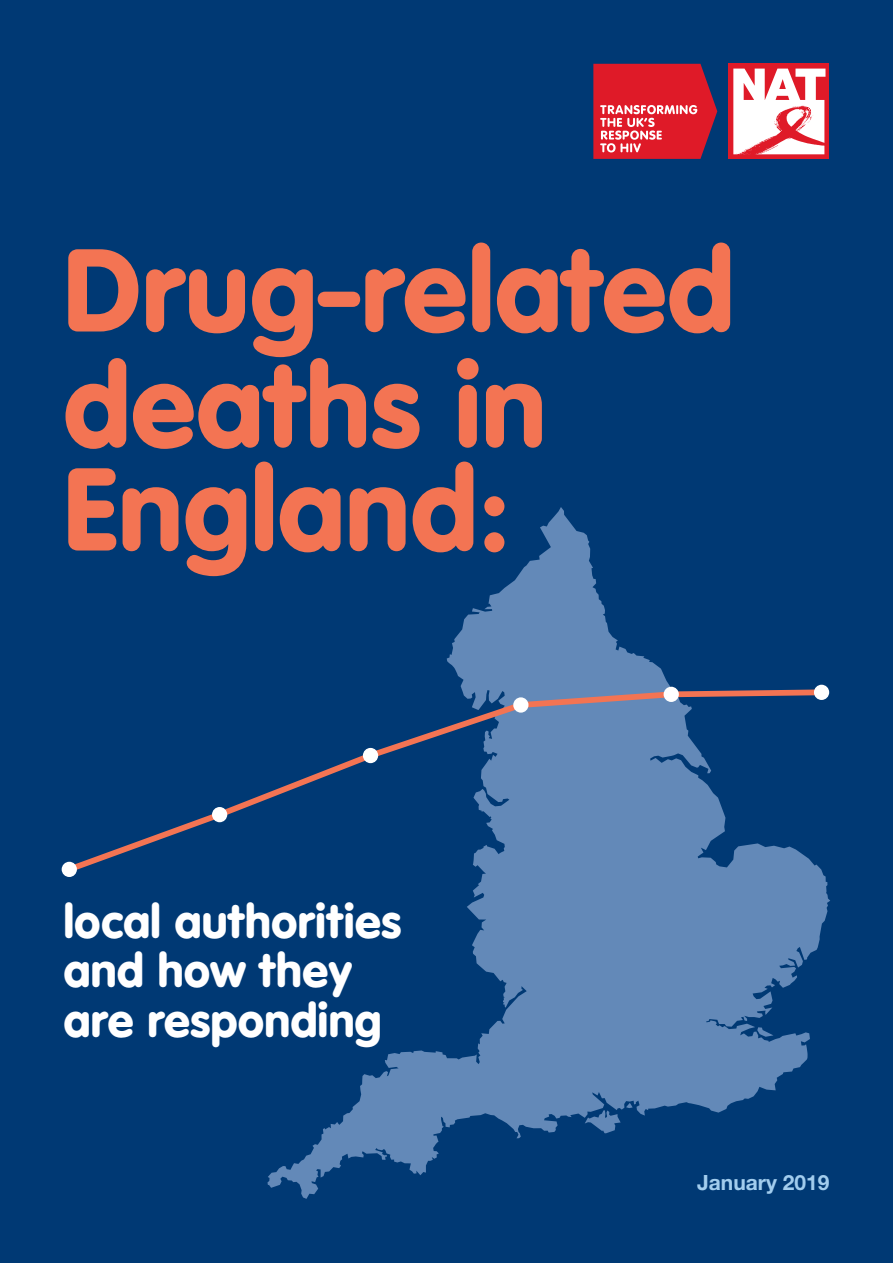
<style>
.page{position:relative;width:893px;height:1263px;background:#003974}
.page>*{position:absolute;margin:0;border:0;box-sizing:border-box;transform-origin:0 0}
.t1{font:900 115.5px/115.5px "VAG Rounded";letter-spacing:.01em;color:#f37453}
.t2{font:900 46.5px/49.5px "VAG Rounded";letter-spacing:.01em;color:#fff}
.t3{font:700 21px "Helvetica Neue LT Std";color:#a2cdee}
</style>
<div class="page">
<svg style="left:267px;top:507px;width:563px;height:692px"></svg>
<div style="left:728px;top:64px;width:101px;height:95px;background:#df1a28"></div>
<svg style="left:593px;top:64px;width:124px;height:95px;background:#d23242"></svg>
<svg style="left:733px;top:68px;width:93px;height:87px"></svg>
<svg style="left:62px;top:686px;width:765px;height:191px"></svg>
<div style="left:62px;top:862px;width:15px;height:15px;background:#fff;border-radius:50%"></div>
<div style="left:212px;top:807px;width:15px;height:15px;background:#fff;border-radius:50%"></div>
<div style="left:363px;top:748px;width:15px;height:15px;background:#fff;border-radius:50%"></div>
<div style="left:513px;top:697px;width:15px;height:16px;background:#fff;border-radius:50%"></div>
<div style="left:664px;top:687px;width:15px;height:15px;background:#fff;border-radius:50%"></div>
<div style="left:814px;top:685px;width:15px;height:15px;background:#fff;border-radius:50%"></div>
<h1 class="t1" style="left:64px;top:231px;width:672px">Drug-related deaths in</h1>
<h1 class="t1" style="left:64px;top:450px;width:448px">England:</h1>
<p class="t2" style="left:64px;top:896px;width:339px">local authorities and how they are responding</p>
<p class="t3" style="left:697px;top:1169px;width:134px">January 2019</p>
</div>
